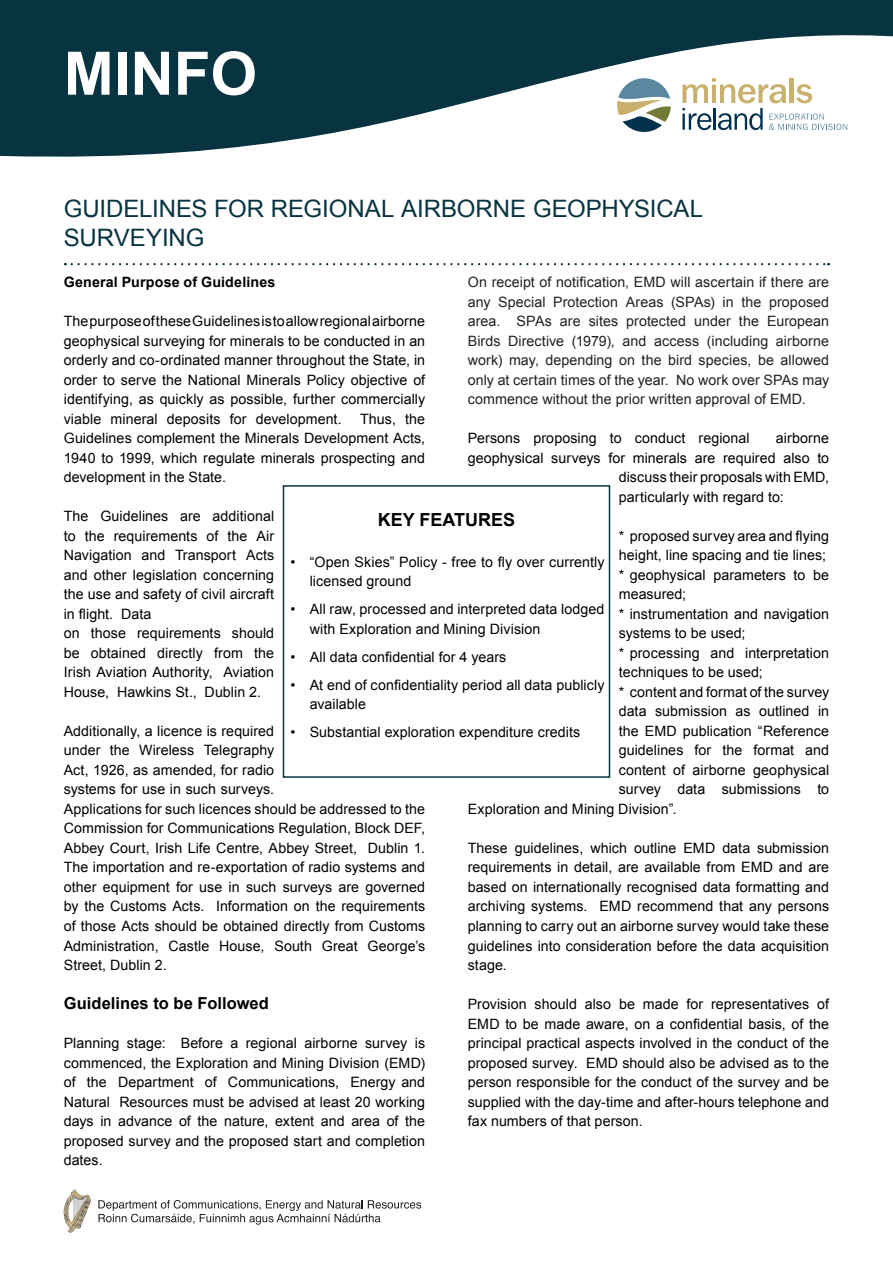
<style>
.page{position:relative;width:893px;height:1263px;background:#fff}
.page>*{position:absolute;margin:0;border:0;box-sizing:border-box;transform-origin:0 0}
.MINFO_heading{font:700 60px "Arial";color:#fff}
.Heading_1{font:24px/28.8px "Arial";color:#083441}
.t1{font:700 18px "Arial";color:#000}
.body{font:700 16.5px "Arial";letter-spacing:.005em;color:#000}
.body-2{font:14.25px/19.5px "Arial";letter-spacing:.005em;color:#000;text-align:justify}
.body-3{font:14.25px/19.5px "Arial";letter-spacing:.005em;color:#231f20;text-align:justify}
.Bullets{font:14.25px/19.5px "Arial";letter-spacing:.005em;color:#000}
.body-4{font:700 14.25px "Arial";letter-spacing:.01em;color:#000}
</style>
<div class="page">
<svg style="left:0;top:0;width:893px;height:157px;fill:#083441"></svg>
<svg style="left:64px;top:1189px;width:27px;height:44px"></svg>
<svg style="left:98px;top:1200px;width:323px;height:25px"></svg>
<svg style="left:617px;top:78px;width:54px;height:54px"></svg>
<svg style="left:682px;top:78px;width:165px;height:52px"></svg>
<svg style="left:72px;top:263px;width:757px;height:2px"></svg>
<div style="left:283px;top:485px;width:327px;height:293px;border:2px solid #083441"></div>
<p class="MINFO_heading" style="left:64px;top:34px;width:195px">MINFO</p>
<p class="Heading_1" style="left:64px;top:195px;width:641px">GuidelineS for reg ional airborne g eophysical surveying</p>
<p class="body-4" style="left:64px;top:273px;width:213px">General Purpose of Guidelines</p>
<p class="body-2" style="left:64px;top:312px;width:363px">The purpose of these Guidelines is to allow regional airborne geophysical surveying for minerals to be conducted in an orderly and co-ordinated manner throughout the State, in order to serve the National Minerals Policy objective of identifying, as quickly as possible, further commercially viable mineral deposits for development.</p>
<p class="body-3" style="left:468px;top:273px;width:363px">On receipt of notification, EMD will ascertain if there are any Special Protection Areas (SPAs) in the proposed area. SPAs are sites protected under the European Birds Directive (1979), and access (including airborne work) may, depending on the bird species, be allowed only at certain times of the year. N o work over SPAs may commence without the prior written approval of EMD.</p>
<p class="body-2" style="left:468px;top:429px;width:283px">Persons proposing to conduct regional</p>
<p class="body-2" style="left:776px;top:429px;width:55px">airborne</p>
<p class="body-2" style="left:468px;top:448px;width:363px">geophysical surveys for minerals are required also to</p>
<p class="body-2" style="left:619px;top:468px;width:212px">discuss their proposals with EMD,</p>
<p class="body-2" style="left:619px;top:487px;width:166px">particularly with regard to:</p>
<p class="body-2" style="left:619px;top:526px;width:212px">* proposed survey area and flying height, line spacing and tie lines;</p>
<p class="body-2" style="left:619px;top:565px;width:212px">* geophysical parameters to be measured;</p>
<p class="body-2" style="left:619px;top:604px;width:212px">* instrumentation and navigation systems to be used;</p>
<p class="body-2" style="left:619px;top:643px;width:212px">* processing and interpretation techniques to be used;</p>
<p class="body-2" style="left:619px;top:682px;width:212px">* content and format of the survey</p>
<p class="body-2" style="left:619px;top:702px;width:212px">data submission as outlined in</p>
<p class="body-2" style="left:619px;top:721px;width:212px">the EMD publication “Reference</p>
<p class="body-2" style="left:619px;top:741px;width:212px">guidelines for the format and</p>
<p class="body-2" style="left:619px;top:760px;width:212px">content of airborne geophysical</p>
<p class="body-2" style="left:619px;top:780px;width:212px">survey data submissions to</p>
<p class="body-2" style="left:468px;top:799px;width:210px">Exploration and Mining Division”.</p>
<p class="body-2" style="left:468px;top:838px;width:363px">These guidelines, which outline EMD data submission requirements in detail, are available from EMD and are based on internationally recognised data formatting and archiving systems. EMD recommend that any persons planning to carry out an airborne survey would take these guidelines into consideration before the data acquisition stage.</p>
<p class="body-2" style="left:468px;top:994px;width:363px">Provision should also be made for representatives of EMD to be made aware, on a confidential basis, of the principal practical aspects involved in the conduct of the proposed survey. EMD should also be advised as to the person responsible for the conduct of the survey and be supplied with the day-time and after-hours telephone and fax numbers of that person.</p>
<p class="body-2" style="left:64px;top:409px;width:363px;text-indent:296px">Thus, the Guidelines complement the Minerals Development Acts, 1940 to 1999, which regulate minerals prospecting and development in the State.</p>
<p class="body-2" style="left:64px;top:507px;width:212px">The Guidelines are additional to the requirements of the Air N avigation and Transport Acts and other legislation concerning the use and safety of civil aircraft in flight. Data</p>
<p class="body-2" style="left:64px;top:624px;width:212px">on those requirements should be obtained directly from the I rish Aviation Authority, Aviation House, Hawkins St., Dublin 2.</p>
<p class="body-2" style="left:64px;top:721px;width:363px;text-align:left">Additionally, a licence is required<br>under the Wireless Telegraphy<br>Act, 1926, as amended, for radio<br>systems for use in such surveys.<br>Applications for such licences should be addressed to the Commission for Communications Regulation, Block DEF</p>
<p class="t1" style="left:378px;top:507px;width:139px">KEY FEATURES</p>
<p class="Bullets" style="left:310px;top:552px;width:296px;text-indent:-19px">• “Open Skies” Policy - free to fly over currently licensed ground</p>
<p class="Bullets" style="left:310px;top:600px;width:296px;text-indent:-19px">• All raw, processed and interpreted data lodged with Exploration and Mining Division</p>
<p class="Bullets" style="left:291px;top:647px;width:217px">• All data confidential for 4 years</p>
<p class="Bullets" style="left:310px;top:675px;width:296px;text-indent:-19px">• At end of confidentiality period all data publicly available</p>
<p class="Bullets" style="left:291px;top:723px;width:291px">• Substantial exploration expenditure credits</p>
<p class="body-2" style="left:64px;top:819px;width:363px;text-indent:357px">, Abbey Court, I rish Life Centre, Abbey Street, Dublin 1.<br>The importation and re-exportation of radio systems and other equipment for use in such surveys are governed by the Customs Acts. I nformation on the requirements of those Acts should be obtained directly from Customs Administration, Castle H ouse, South Great George’s Street, Dublin 2.</p>
<p class="body" style="left:64px;top:992px;width:207px">Guidelines to be Followed</p>
<p class="body-2" style="left:64px;top:1033px;width:363px">Planning stage: Before a regional airborne survey is commenced, the Exploration and Mining Division (EMD) of the Department of Communications, Energy and N atural Resources must be advised at least 20 working days in advance of the nature, extent and area of the proposed survey and the proposed start and completion dates.</p>
</div>
